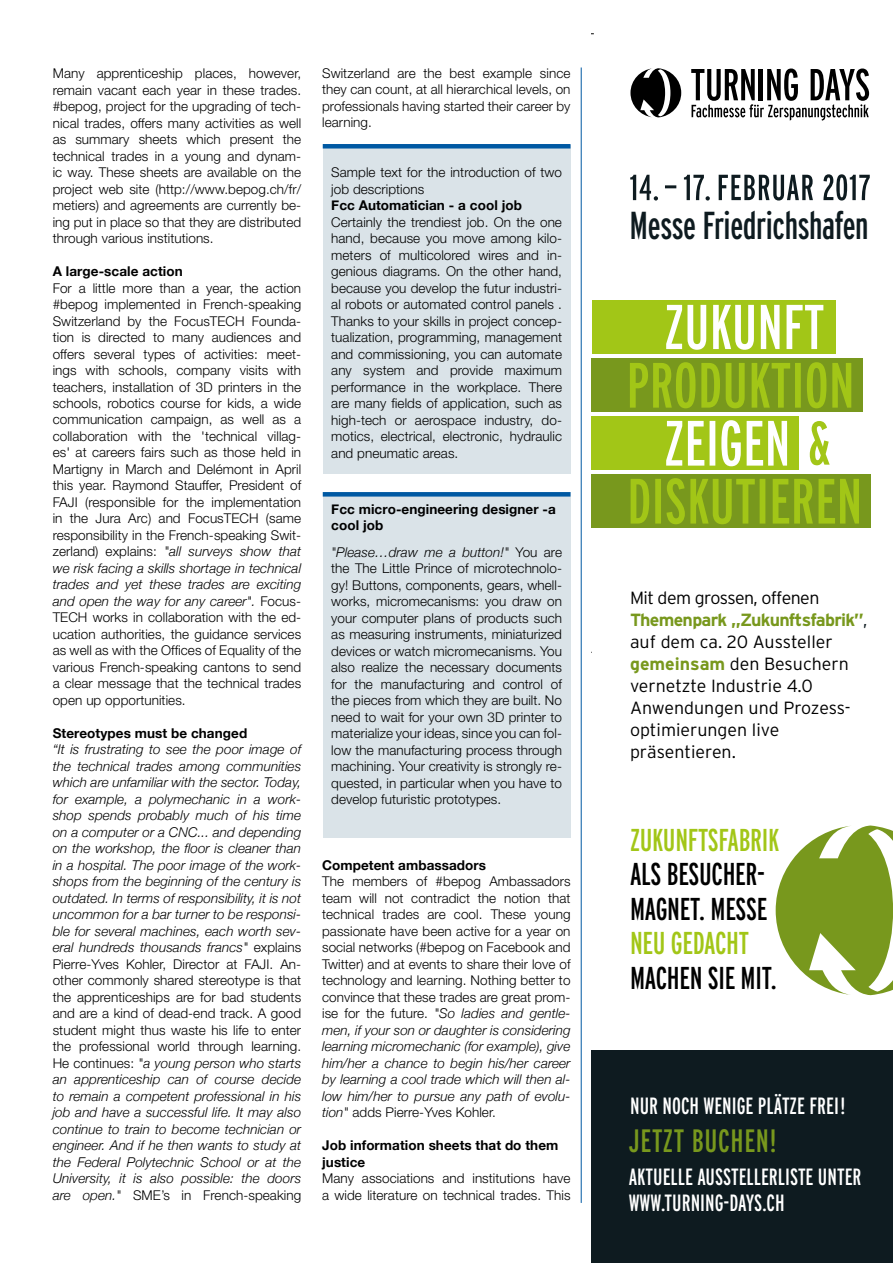
<style>
.page{position:relative;width:893px;height:1263px;background:#fff}
.page>*{position:absolute;margin:0;border:0;box-sizing:border-box;transform-origin:0 0}
.t1{font:extra-condensed 39px "Interstate";letter-spacing:-.01em;color:#0e1b20}
.t2{font:extra-condensed 32.25px "Interstate";letter-spacing:.02em;color:#78981d}
.t3{font:extra-condensed 31.65px/34.5px "Interstate";letter-spacing:-.01em;color:#000}
.t4{font:extra-condensed 31.65px "Interstate";letter-spacing:-.01em;color:#a2c617}
.t5{font:extra-condensed 23.55px/26.4px "Interstate";color:#fff}
.t6{font:300 17.7px/22px "Interstate";color:#000}
.t7{font:300 13.5px/16.5px "Helvetica Neue";letter-spacing:.005em;color:#000;text-align:justify}
.t8{font:italic 300 13.5px/16.5px "Helvetica Neue";letter-spacing:.005em;color:#000;text-align:justify}
.t9{font:700 13.5px/16.5px "Helvetica Neue";letter-spacing:.005em;color:#000}
.s1{font-style:italic}
.s2{font-style:normal}
.s3{font-weight:700;color:#78981d}
.s4{color:#0e1b20}
.s5{color:#a2c617}
.s6{color:#fff}
</style>
<div class="page">
<div style="left:323px;top:145px;width:247px;height:329px;background:#dae3e8"></div>
<div style="left:323px;top:144px;width:247px;height:5px;background:#0059a3"></div>
<div style="left:323px;top:492px;width:247px;height:345px;background:#dae3e8"></div>
<div style="left:323px;top:492px;width:247px;height:5px;background:#0059a3"></div>
<svg style="left:691px;top:69px;width:178px;height:52px"></svg>
<svg style="left:630px;top:68px;width:51px;height:49px"></svg>
<svg style="left:630px;top:174px;width:240px;height:27px"></svg>
<div style="left:592px;top:1050px;width:301px;height:213px;background:#0e1b20"></div>
<svg style="left:776px;top:825px;width:117px;height:170px"></svg>
<div style="left:592px;top:301px;width:243px;height:53px;background:#a2c617"></div>
<div style="left:592px;top:359px;width:271px;height:53px;background:#78981d"></div>
<div style="left:592px;top:416px;width:207px;height:54px;background:#a2c617"></div>
<div style="left:592px;top:474px;width:279px;height:54px;background:#78981d"></div>
<svg style="left:666px;top:305px;width:157px;height:45px"></svg>
<svg style="left:630px;top:362px;width:221px;height:46px"></svg>
<svg style="left:631px;top:478px;width:228px;height:46px"></svg>
<svg style="left:666px;top:420px;width:121px;height:46px"></svg>
<svg style="left:810px;top:421px;width:20px;height:44px"></svg>
<hr style="left:581px;top:67px;width:1px;height:1136px;background:#0059a3">
<p class="t7" style="left:53px;top:65px;width:250px">Many apprenticeship places, however, remain vacant each year in these trades. #bepog, project for the upgrading of tech&shy;nical trades, offers many activities as well as summary sheets which present the technical trades in a young and dynam&shy;ic way. These sheets are available on the project web site (http://www.bepog.ch/fr/ metiers) and agreements are currently be&shy;ing put in place so that they are distributed through various institutions.</p>
<p class="t9" style="left:53px;top:263px;width:131px">A large-scale action</p>
<p class="t7" style="left:53px;top:279px;width:250px">For a little more than a year, the action #bepog implemented in French-speaking Switzerland by the FocusTECH Founda&shy;tion is directed to many audiences and offers several types of activities: meet&shy;ings with schools, company visits with teachers, installation of 3D printers in the schools, robotics course for kids, a wide communication campaign, as well as a collaboration with the 'technical villag&shy;es' at careers fairs such as those held in Martigny in March and Delémont in April this year. Raymond Stauffer, President of FAJI (responsible for the implementation in the Jura Arc) and FocusTECH (same responsibility in the French-speaking Swit&shy;zerland) explains: <span class="s1">"all surveys show that we risk facing a skills shortage in technical trades and yet these trades are exciting and open the way for any career".</span> Focus-TECH works in collaboration with the ed&shy;ucation authorities, the guidance services as well as with the Offices of Equality of the various French-speaking cantons to send a clear message that the technical trades open up opportunities.</p>
<p class="t9" style="left:53px;top:725px;width:196px">Stereotypes must be changed</p>
<p class="t8" style="left:53px;top:740px;width:250px">“It is frustrating to see the poor image of the technical trades among communities which are unfamiliar with the sector. Today, for example, a polymechanic in a work&shy;shop spends probably much of his time on a computer or a CNC... and depending on the workshop, the floor is cleaner than in a hospital. The poor image of the work&shy;shops from the beginning of the century is outdated. In terms of responsibility, it is not uncommon for a bar turner to be responsi&shy;ble for several machines, each worth sev&shy;eral hundreds thousands francs" <span class="s2">explains Pierre-Yves Kohler, Director at FAJI. An&shy;other commonly shared stereotype is that the apprenticeships are for bad students and are a kind of dead-end track. A good student might thus waste his life to enter the professional world through learning.<br>He continues:</span> "a young person who starts an apprenticeship can of course decide to remain a competent professional in his job and have a successful life. It may also continue to train to become technician or engineer. And if he then wants to study at the Federal Polytechnic School or at the University, it is also possible: the doors are open." <span class="s2">SME’s in French-speaking</span></p>
<p class="t7" style="left:322px;top:64px;width:250px">Switzerland are the best example since they can count, at all hierarchical levels, on professionals having started their career by learning.</p>
<p class="t7" style="left:331px;top:164px;width:232px">Sample text for the introduction of two job descriptions</p>
<p class="t9" style="left:331px;top:197px;width:192px">Fcc Automatician - a cool job</p>
<p class="t7" style="left:331px;top:213px;width:232px">Certainly the trendiest job. On the one hand, because you move among kilo&shy;meters of multicolored wires and in&shy;genious diagrams. On the other hand, because you develop the futur industri&shy;al robots or automated control panels .<br>Thanks to your skills in project concep&shy;tualization, programming, management and commissioning, you can automate any system and provide maximum performance in the workplace. There are many fields of application, such as high-tech or aerospace industry, do&shy;motics, electrical, electronic, hydraulic and pneumatic areas.</p>
<p class="t9" style="left:331px;top:501px;width:226px">Fcc micro-engineering designer -a cool job</p>
<p class="t7" style="left:331px;top:543px;width:232px"><span class="s1">"Please…draw me a button!"</span> You are the The Little Prince of microtechnolo&shy;gy! Buttons, components, gears, whell&shy;works, micromecanisms: you draw on your computer plans of products such as measuring instruments, miniaturized devices or watch micromecanisms. You also realize the necessary documents for the manufacturing and control of the pieces from which they are built. No need to wait for your own 3D printer to materialize your ideas, since you can fol&shy;low the manufacturing process through machining. Your creativity is strongly re&shy;quested, in particular when you have to develop futuristic prototypes.</p>
<p class="t9" style="left:322px;top:857px;width:166px">Competent ambassadors</p>
<p class="t7" style="left:322px;top:873px;width:250px">The members of #bepog Ambassadors team will not contradict the notion that technical trades are cool. These young passionate have been active for a year on social networks (#bepog on Facebook and Twitter) and at events to share their love of technology and learning. Nothing better to convince that these trades are great prom&shy;ise for the future. <span class="s1">"So ladies and gentle&shy;men, if your son or daughter is considering learning micromechanic (for example), give him/her a chance to begin his/her career by learning a cool trade which will then al&shy;low him/her to pursue any path of evolu&shy;tion"</span> adds Pierre-Yves Kohler.</p>
<p class="t9" style="left:322px;top:1138px;width:238px">Job information sheets that do them justice</p>
<p class="t7" style="left:322px;top:1170px;width:250px">Many associations and institutions have a wide literature on technical trades. This</p>
<h1 class="t1" style="left:630px;top:201px;width:240px">Messe Friedrichshafen</h1>
<h3 class="t6" style="left:630px;top:587px;width:239px">Mit dem grossen, offenen<br><span class="s3">Themenpark „Zukunftsfabrik”</span><span class="s4">, </span>auf dem ca. 20 Aussteller <span class="s3">gemeinsam</span> den Besuchern vernetzte Industrie 4.0<br>Anwendungen und Prozess&shy;optimierungen live präsentieren.</h3>
<h3 class="t4" style="left:630px;top:820px;width:151px">ZUKUNFTSFABRIK</h3>
<h3 class="t3" style="left:630px;top:857px;width:148px">ALS BESUCHER-<br>MAGNET. MESSE<br><span class="s5">NEU GEDACHT</span><span class="s6">.<br></span>MACHEN SIE MIT.</h3>
<h3 class="t5" style="left:630px;top:1092px;width:217px">NUR NOCH WENIGE PLÄTZE FREI!</h3>
<h2 class="t2" style="left:629px;top:1121px;width:149px">JETZT BUCHEN!</h2>
<h3 class="t5" style="left:629px;top:1163px;width:234px">AKTUELLE AUSSTELLERLISTE UNTER<br>WWW.TURNING-DAYS.CH</h3>
</div>
